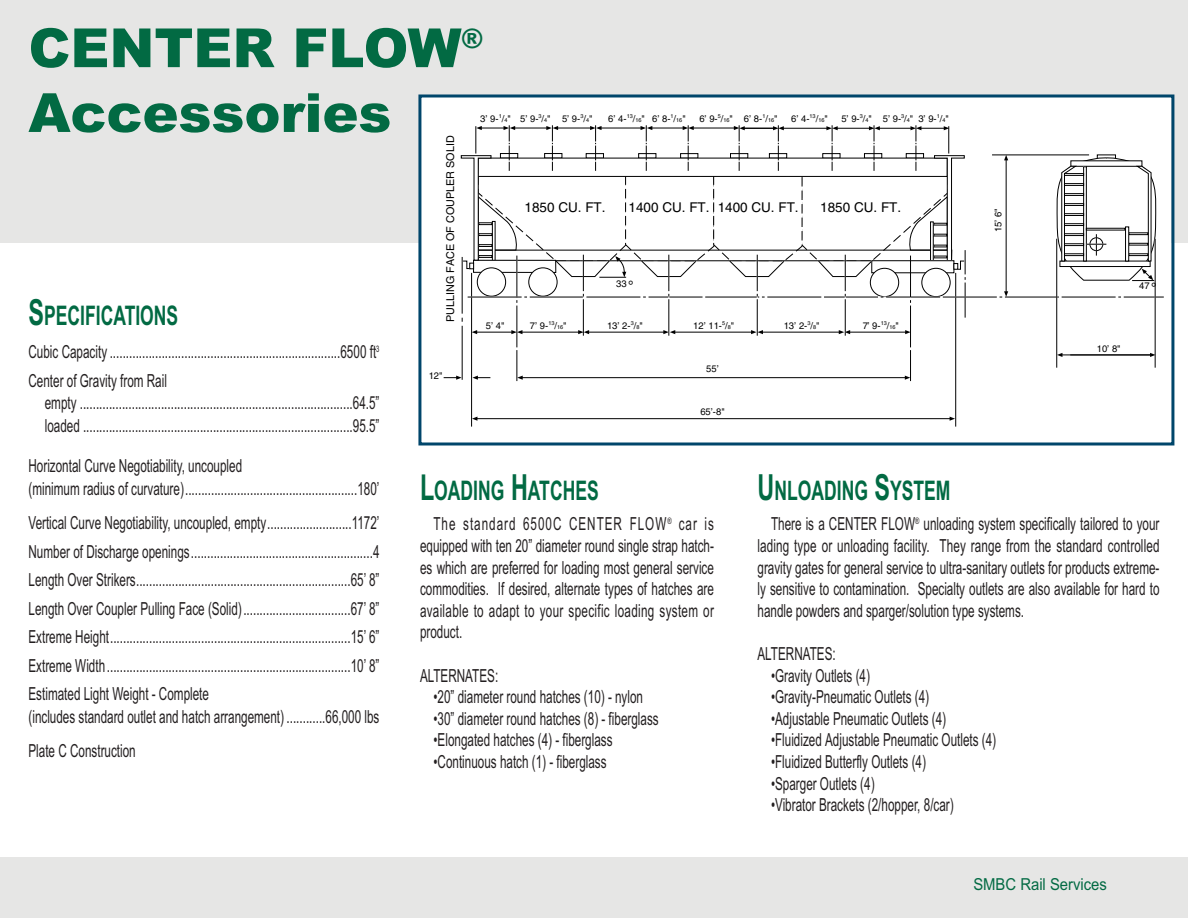
<style>
.page{position:relative;width:1188px;height:918px;background:#fff}
.page>*{position:absolute;margin:0;border:0;box-sizing:border-box;transform-origin:0 0}
.t1{font:900 54px/64.8px "Arial";color:#026a43}
.t2{font:700 27px "Arial";color:#026a43;scale:.65 1}
.t3{font:18px/21.6px "Arial";color:#231f20;scale:.65 1}
.t4{font:16.5px "Arial";color:#026a43;scale:.9 1}
.t5{font:13.5px "Helvetica";color:#000}
.t6{font:10.8px "Helvetica";color:#000}
.t7{font:9.45px "Helvetica";color:#000}
.t8{font:5.55px "Helvetica";color:#000}
.s1{font-size:5.55px}
.s2{font-size:36px}
.s3{font-family:"Courier";font-size:13.5px}
.s4{font-size:9.45px}
</style>
<div class="page">
<div style="left:0;top:0;width:1188px;height:243px;background:#e6e6e5"></div>
<div style="left:0;top:857px;width:1188px;height:61px;background:#e6e6e5"></div>
<div style="left:421px;top:98px;width:750px;height:344px;background:#fff"></div>
<hr style="left:471px;top:273px;width:1px;height:154px;background:#000">
<hr style="left:955px;top:273px;width:1px;height:154px;background:#000">
<svg style="left:472px;top:417px;width:5px;height:4px"></svg>
<svg style="left:950px;top:417px;width:5px;height:4px"></svg>
<hr style="left:476px;top:418px;width:475px;height:1px;background:#000">
<svg style="left:444px;top:125px;width:720px;height:262px"></svg>
<div style="left:418px;top:94px;width:756px;height:352px;border:3px solid #00466b"></div>
<h1 class="t1" style="left:28px;top:16px;width:456px">CENTER FLOW<sup>®<br></sup>Accessories</h1>
<p class="t7" style="left:480px;top:116px;width:32px">3’ 9-<sup>1</sup>/<span class="s1">4</span>"</p>
<p class="t7" style="left:520px;top:116px;width:74px">5’ 9-<sup>3</sup>/<span class="s1">4</span>" 5’ 9-<sup>3</sup>/<span class="s1">4</span>"</p>
<p class="t7" style="left:608px;top:116px;width:79px">6’ 4-<sup>13</sup>/<span class="s1">16</span>" 6’ 8-<sup>1</sup>/<span class="s1">16</span>"</p>
<p class="t7" style="left:699px;top:116px;width:80px">6’ 9-<sup>5</sup>/<span class="s1">16</span>" 6’ 8-<sup>1</sup>/<span class="s1">16</span>"</p>
<p class="t7" style="left:791px;top:116px;width:38px">6’ 4-<sup>13</sup>/<span class="s1">16</span>"</p>
<p class="t7" style="left:841px;top:116px;width:109px">5’ 9-<sup>3</sup>/<span class="s1">4</span>" 5’ 9-<sup>3</sup>/<span class="s1">4</span>" 3’ 9-<sup>1</sup>/<span class="s1">4</span>"</p>
<h2 class="t2" style="left:29px;top:300px;width:232px"><span class="s2">S</span>PECIFICATIONS</h2>
<p class="t3" style="left:29px;top:338px;width:542px;line-height:28.5px">Cubic Capacity .......................................................................6500 ft<sup>3<br></sup>Center of Gravity from Rail</p>
<p class="t3" style="left:45px;top:392px;width:517px;line-height:22.5px">empty ....................................................................................64.5” loaded ...................................................................................95.5”</p>
<p class="t3" style="left:29px;top:455px;width:542px;line-height:22.5px">Horizontal Curve Negotiability, uncoupled<br>(minimum radius of curvature).....................................................180’</p>
<p class="t3" style="left:29px;top:509px;width:542px;line-height:28.5px;text-align:justify">Vertical Curve Negotiability, uncoupled, empty..........................1172’ Number of Discharge openings........................................................4<br>Length Over Strikers..................................................................65’ 8” Length Over Coupler Pulling Face (Solid).................................67’ 8” Extreme Height..........................................................................15’ 6” Extreme Width ...........................................................................10’ 8” Estimated Light Weight - Complete</p>
<p class="t3" style="left:28px;top:699px;width:542px;line-height:34.5px">(includes standard outlet and hatch arrangement) ............66,000 lbs<br>Plate C Construction</p>
<p class="t6" style="left:447px;top:322px;width:188px;rotate:-90deg">PULLING FACE OF COUPLER SOLID</p>
<p class="t7" style="left:429px;top:372px;width:15px">12"</p>
<p class="t5" style="left:525px;top:202px;width:83px">1850 CU. FT.</p>
<p class="t5" style="left:629px;top:202px;width:172px">1400 CU. FT. 1400 CU. FT.</p>
<p class="t5" style="left:820px;top:202px;width:83px">1850 CU. FT.</p>
<p class="t7" style="left:486px;top:322px;width:20px">5’ 4"</p>
<p class="t7" style="left:616px;top:280px;width:20px">33<span class="s3">°</span></p>
<p class="t7" style="left:530px;top:322px;width:38px">7’ 9-<sup>13</sup>/<span class="s1">16</span>"</p>
<p class="t7" style="left:863px;top:322px;width:38px">7’ 9-<sup>13</sup>/<span class="s1">16</span>"</p>
<p class="t7" style="left:607px;top:322px;width:37px">13’ 2-<sup>3</sup>/<span class="s1">8</span>"</p>
<p class="t7" style="left:784px;top:322px;width:37px">13’ 2-<sup>3</sup>/<span class="s1">8</span>"</p>
<p class="t7" style="left:693px;top:322px;width:30px">12’ 11-</p>
<p class="t8" style="left:722px;top:323px;width:14px">5<span class="s4">/</span>8<span class="s4">"</span></p>
<p class="t7" style="left:706px;top:365px;width:14px">55’</p>
<p class="t7" style="left:700px;top:408px;width:26px">65’-8"</p>
<p class="t7" style="left:995px;top:232px;width:25px;rotate:-90deg">15’ 6"</p>
<p class="t7" style="left:1139px;top:282px;width:20px">47<span class="s3">°</span></p>
<p class="t7" style="left:1097px;top:345px;width:25px">10’ 8"</p>
<h2 class="t2" style="left:420px;top:475px;width:276px"><span class="s2">L</span>OADING <span class="s2">H</span>ATCHES</h2>
<p class="t3" style="left:420px;top:513px;width:454px;text-align:justify;text-indent:14px">The standard 6500C CENTER FLOW<sup>®</sup> car is equipped with ten 20” diameter round single strap hatch&shy;es which are preferred for loading most general service commodities. If desired, alternate types of hatches are available to adapt to your specific loading system or product.</p>
<p class="t3" style="left:420px;top:664px;width:122px">ALTERNATES:</p>
<p class="t3" style="left:434px;top:686px;width:324px">•20” diameter round hatches (10) - nylon</p>
<p class="t3" style="left:434px;top:708px;width:348px">•30” diameter round hatches (8) - fiberglass</p>
<p class="t3" style="left:434px;top:729px;width:277px">•Elongated hatches (4) - fiberglass</p>
<p class="t3" style="left:434px;top:751px;width:268px">•Continuous hatch (1) - fiberglass</p>
<h2 class="t2" style="left:758px;top:475px;width:299px"><span class="s2">U</span>NLOADING <span class="s2">S</span>YSTEM</h2>
<p class="t3" style="left:758px;top:513px;width:620px;text-align:justify;text-indent:13px">There is a CENTER FLOW<sup>®</sup> unloading system specifically tailored to your lading type or unloading facility. They range from the standard controlled gravity gates for general service to ultra-sanitary outlets for products extreme&shy;ly sensitive to contamination. Specialty outlets are also available for hard to handle powders and sparger/solution type systems.</p>
<p class="t3" style="left:758px;top:643px;width:122px">ALTERNATES:</p>
<p class="t3" style="left:771px;top:664px;width:154px">•Gravity Outlets (4)</p>
<p class="t3" style="left:771px;top:686px;width:245px">•Gravity-Pneumatic Outlets (4)</p>
<p class="t3" style="left:771px;top:708px;width:271px">•Adjustable Pneumatic Outlets (4)</p>
<p class="t3" style="left:771px;top:729px;width:348px">•Fluidized Adjustable Pneumatic Outlets (4)</p>
<p class="t3" style="left:771px;top:751px;width:240px">•Fluidized Butterfly Outlets (4)</p>
<p class="t3" style="left:771px;top:772px;width:161px">•Sparger Outlets (4)</p>
<p class="t3" style="left:771px;top:794px;width:283px">•Vibrator Brackets (2/hopper, 8/car)</p>
<p class="t4" style="left:973px;top:875px;width:150px">SMBC Rail Services</p>
</div>
